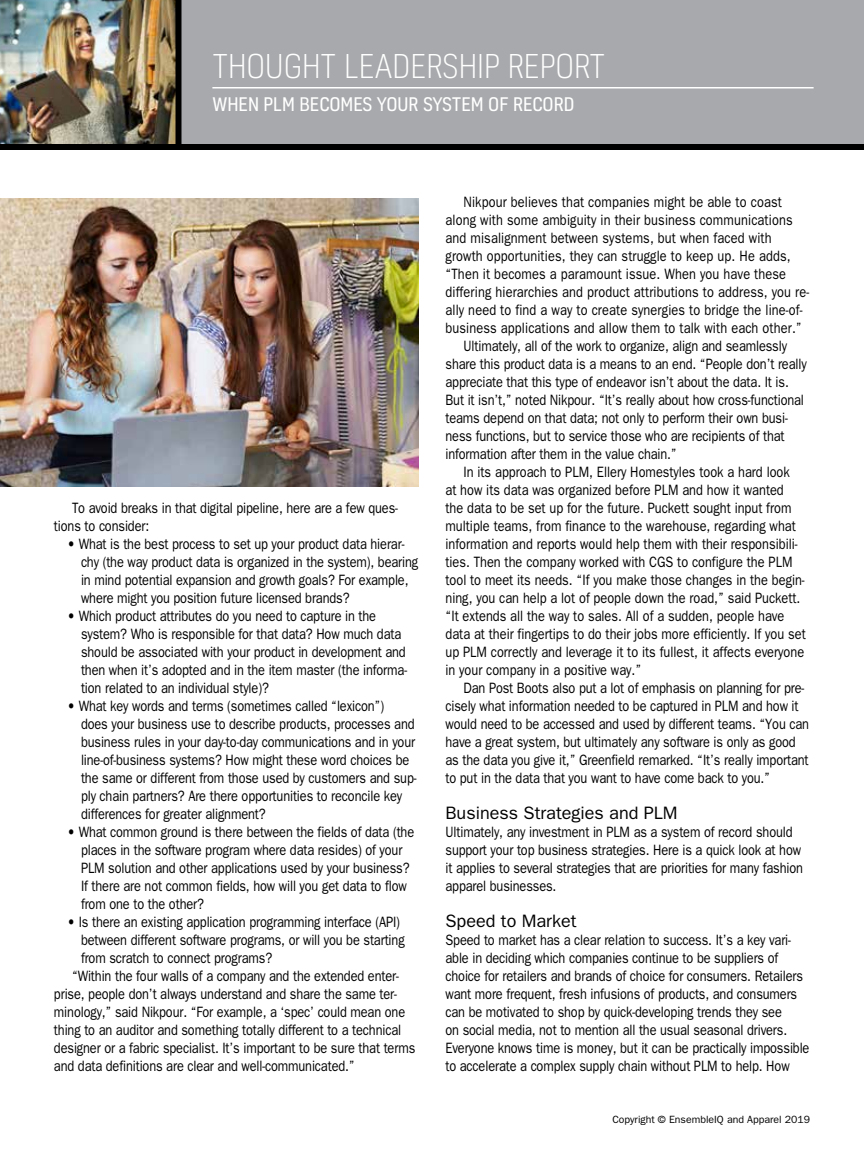
<style>
.page{position:relative;width:864px;height:1161px;background:#fff}
.page>*{position:absolute;margin:0;border:0;box-sizing:border-box;transform-origin:0 0}
.t1{font:300 31.5px "Kelson";color:#fff}
.t2{font:18px "Franklin Gothic";color:#000}
.t3{font:18px "Kelson";color:#fff}
.t4{font:15px/18px "Franklin Gothic";letter-spacing:-.01em;color:#000;scale:.85 1}
.t5{font:15px "Franklin Gothic";letter-spacing:.01em;color:#000;scale:.85 1}
.t6{font:10.5px "Franklin Gothic";color:#000}
</style>
<div class="page">
<div style="left:83px;top:0;width:781px;height:144px;background:#a7a9ac"></div>
<img style="left:0;top:0;width:176px;height:144px">
<div style="left:176px;top:0;width:6px;height:144px;background:#000"></div>
<div style="left:0;top:144px;width:864px;height:6px;background:#000"></div>
<hr style="left:212px;top:87px;width:602px;height:1px;background:#fff">
<img style="left:0;top:199px;width:418px;height:288px">
<h1 class="t1" style="left:212px;top:46px;width:394px">THOUGHT LEADERSHIP REPORT</h1>
<p class="t3" style="left:212px;top:92px;width:364px">WHEN PLM BECOMES YOUR SYSTEM OF RECORD</p>
<p class="t4" style="left:54px;top:499px;width:406px;text-indent:18px">To avoid breaks in that digital pipeline, here are a few ques&shy;tions to consider:</p>
<p class="t4" style="left:81px;top:535px;width:398px;text-indent:-14px">• What is the best process to set up your product data hierar&shy;chy (the way product data is organized in the system), bearing in mind potential expansion and growth goals? For example, where might you position future licensed brands?</p>
<p class="t4" style="left:81px;top:607px;width:385px;text-indent:-14px">• Which product attributes do you need to capture in the system? Who is responsible for that data? How much data should be associated with your product in development and then when it’s adopted and in the item master (the informa&shy;tion related to an individual style)?</p>
<p class="t4" style="left:81px;top:697px;width:396px;text-indent:-14px">• What key words and terms (sometimes called “lexicon”)<br>does your business use to describe products, processes and business rules in your day-to-day communications and in your line-of-business systems? How might these word choices be the same or different from those used by customers and sup&shy;ply chain partners? Are there opportunities to reconcile key differences for greater alignment?</p>
<p class="t4" style="left:81px;top:823px;width:394px;text-indent:-14px">• What common ground is there between the fields of data (the places in the software program where data resides) of your PLM solution and other applications used by your business?<br>If there are not common fields, how will you get data to flow from one to the other?</p>
<p class="t4" style="left:67px;top:913px;width:393px">• Is there an existing application programming interface (API)</p>
<p class="t4" style="left:81px;top:931px;width:382px">between different software programs, or will you be starting</p>
<p class="t4" style="left:81px;top:949px;width:226px">from scratch to connect programs?</p>
<p class="t4" style="left:72px;top:967px;width:386px">“Within the four walls of a company and the extended enter-</p>
<p class="t4" style="left:54px;top:985px;width:405px">prise, people don’t always understand and share the same ter-</p>
<p class="t4" style="left:54px;top:1003px;width:415px">minology,” said Nikpour. “For example, a ‘spec’ could mean one</p>
<p class="t4" style="left:54px;top:1021px;width:410px">thing to an auditor and something totally different to a technical</p>
<p class="t4" style="left:54px;top:1039px;width:427px">designer or a fabric specialist. It’s important to be sure that terms</p>
<p class="t4" style="left:54px;top:1057px;width:355px">and data definitions are clear and well-communicated.”</p>
<p class="t5" style="left:464px;top:193px;width:376px">Nikpour believes that companies might be able to coast</p>
<p class="t5" style="left:445px;top:211px;width:410px">along with some ambiguity in their business communications</p>
<p class="t5" style="left:445px;top:229px;width:385px">and misalignment between systems, but when faced with</p>
<p class="t5" style="left:445px;top:247px;width:408px">growth opportunities, they can struggle to keep up. He adds,</p>
<p class="t5" style="left:445px;top:265px;width:402px">“Then it becomes a paramount issue. When you have these</p>
<p class="t5" style="left:445px;top:283px;width:429px">differing hierarchies and product attributions to address, you re-</p>
<p class="t5" style="left:445px;top:301px;width:422px">ally need to find a way to create synergies to bridge the line-of-</p>
<p class="t5" style="left:445px;top:319px;width:421px">business applications and allow them to talk with each other.”</p>
<p class="t4" style="left:464px;top:337px;width:382px">Ultimately, all of the work to organize, align and seamlessly</p>
<p class="t4" style="left:445px;top:355px;width:426px">share this product data is a means to an end. “People don’t really</p>
<p class="t4" style="left:445px;top:373px;width:405px">appreciate that this type of endeavor isn’t about the data. It is.</p>
<p class="t4" style="left:445px;top:391px;width:423px">But it isn’t,” noted Nikpour. “It’s really about how cross-functional</p>
<p class="t4" style="left:445px;top:409px;width:404px">teams depend on that data; not only to perform their own busi-</p>
<p class="t4" style="left:445px;top:427px;width:400px">ness functions, but to service those who are recipients of that</p>
<p class="t4" style="left:445px;top:445px;width:274px">information after them in the value chain.”</p>
<p class="t4" style="left:464px;top:463px;width:386px">In its approach to PLM, Ellery Homestyles took a hard look</p>
<p class="t4" style="left:445px;top:481px;width:400px">at how its data was organized before PLM and how it wanted</p>
<p class="t4" style="left:445px;top:499px;width:409px">the data to be set up for the future. Puckett sought input from</p>
<p class="t4" style="left:445px;top:517px;width:414px">multiple teams, from finance to the warehouse, regarding what</p>
<p class="t4" style="left:445px;top:535px;width:416px">information and reports would help them with their responsibili-</p>
<p class="t4" style="left:445px;top:553px;width:410px">ties. Then the company worked with CGS to configure the PLM</p>
<p class="t4" style="left:445px;top:571px;width:424px">tool to meet its needs. “If you make those changes in the begin-</p>
<p class="t4" style="left:445px;top:589px;width:419px">ning, you can help a lot of people down the road,” said Puckett.</p>
<p class="t4" style="left:445px;top:607px;width:400px">“It extends all the way to sales. All of a sudden, people have</p>
<p class="t4" style="left:445px;top:625px;width:425px">data at their fingertips to do their jobs more efficiently. If you set</p>
<p class="t4" style="left:445px;top:643px;width:424px">up PLM correctly and leverage it to its fullest, it affects everyone</p>
<p class="t4" style="left:445px;top:661px;width:232px">in your company in a positive way.”</p>
<p class="t4" style="left:464px;top:679px;width:402px">Dan Post Boots also put a lot of emphasis on planning for pre-</p>
<p class="t4" style="left:445px;top:697px;width:417px">cisely what information needed to be captured in PLM and how it</p>
<p class="t4" style="left:445px;top:715px;width:429px">would need to be accessed and used by different teams. “You can</p>
<p class="t4" style="left:445px;top:733px;width:414px">have a great system, but ultimately any software is only as good</p>
<p class="t4" style="left:445px;top:751px;width:429px">as the data you give it,” Greenfield remarked. “It’s really important</p>
<p class="t4" style="left:445px;top:769px;width:383px">to put in the data that you want to have come back to you.”</p>
<p class="t2" style="left:446px;top:803px;width:234px">Business Strategies and PLM</p>
<p class="t4" style="left:446px;top:823px;width:422px">Ultimately, any investment in PLM as a system of record should support your top business strategies. Here is a quick look at how it applies to several strategies that are priorities for many fashion apparel businesses.</p>
<p class="t2" style="left:446px;top:911px;width:133px">Speed to Market</p>
<p class="t4" style="left:446px;top:931px;width:430px">Speed to market has a clear relation to success. It’s a key vari&shy;able in deciding which companies continue to be suppliers of choice for retailers and brands of choice for consumers. Retailers want more frequent, fresh infusions of products, and consumers can be motivated to shop by quick-developing trends they see<br>on social media, not to mention all the usual seasonal drivers.<br>Everyone knows time is money, but it can be practically impossible to accelerate a complex supply chain without PLM to help. How</p>
<p class="t6" style="left:612px;top:1114px;width:199px">Copyright © EnsembleIQ and Apparel 2019</p>
</div>
